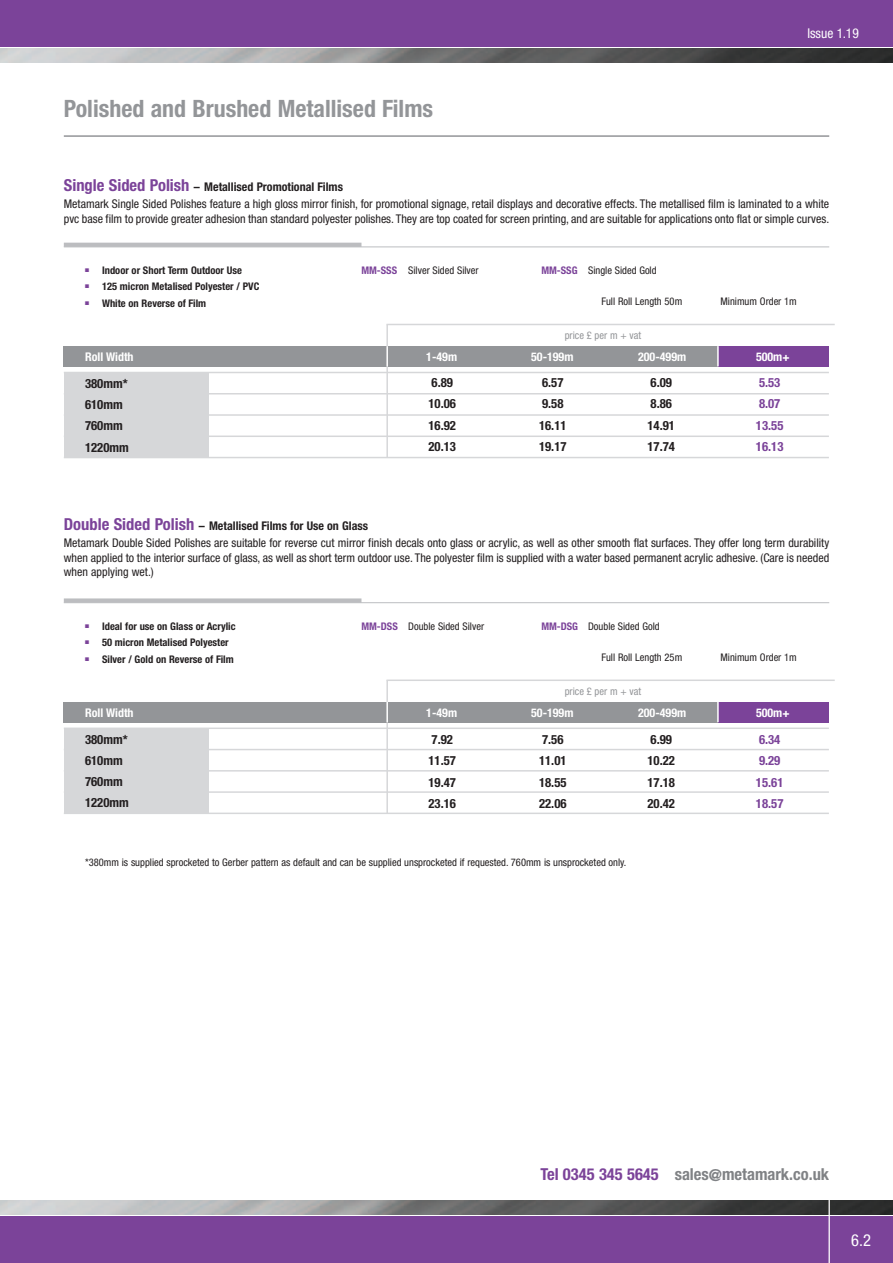
<style>
.page{position:relative;width:893px;height:1263px;background:#fff}
.page>*{position:absolute;margin:0;border:0;box-sizing:border-box;transform-origin:0 0}
.t1{font:700 condensed 24px "Helvetica Neue";color:#939598}
.t2{font:700 condensed 16.5px "Helvetica Neue";color:#808285}
.t3{font:condensed 16.5px "Helvetica Neue";color:#fff}
.t4{font:condensed 13.5px "Helvetica Neue";color:#fff}
.t5{font:700 condensed 12.75px/21.3px "Helvetica Neue";color:#231f20}
.t6{font:700 condensed 12.75px "Helvetica Neue";color:#7b4399}
.t7{font:condensed 12px/14.4px "Helvetica Neue";color:#231f20}
.t8{font:700 condensed 12px "Helvetica Neue";color:#231f20}
.t9{font:700 condensed 12px "Helvetica Neue";color:#fff}
.t10{font:condensed 10.5px "Helvetica Neue";color:#231f20}
.t11{font:700 condensed 10.5px "Helvetica Neue";color:#231f20}
.t12{font:condensed 10.5px "Helvetica Neue";color:#939598}
.s1{font-size:16.5px;color:#7b4399}
.s2{font-weight:700;color:#7b4399}
.s3{color:#7b4399}
</style>
<div class="page">
<hr style="left:64px;top:135px;width:765px;height:2px;background:#939598">
<hr style="left:64px;top:247px;width:765px;height:1px;background:#bcbdc0">
<hr style="left:64px;top:243px;width:297px;height:4px;background:#bcbdc0">
<div style="left:64px;top:372px;width:144px;height:85px;background:#d6d7d9"></div>
<hr style="left:64px;top:372px;width:765px;height:1px;background:#d6d7d9">
<hr style="left:64px;top:393px;width:765px;height:1px;background:#d6d7d9">
<hr style="left:64px;top:414px;width:765px;height:2px;background:#d6d7d9">
<hr style="left:64px;top:435px;width:765px;height:2px;background:#d6d7d9">
<hr style="left:64px;top:457px;width:765px;height:1px;background:#d6d7d9">
<hr style="left:386px;top:324px;width:2px;height:133px;background:#d6d7d9">
<div style="left:64px;top:346px;width:765px;height:21px;background:#939598"></div>
<div style="left:718px;top:346px;width:111px;height:21px;background:#7b4399"></div>
<hr style="left:386px;top:346px;width:2px;height:21px;background:#fff">
<hr style="left:386px;top:324px;width:449px;height:1px;background:#d6d7d9">
<hr style="left:717px;top:346px;width:2px;height:20px;background:#fff">
<hr style="left:64px;top:602px;width:765px;height:1px;background:#bcbdc0">
<div style="left:64px;top:598px;width:297px;height:5px;background:#bcbdc0"></div>
<div style="left:64px;top:728px;width:144px;height:85px;background:#d6d7d9"></div>
<hr style="left:64px;top:727px;width:765px;height:2px;background:#d6d7d9">
<hr style="left:64px;top:749px;width:765px;height:1px;background:#d6d7d9">
<hr style="left:64px;top:770px;width:765px;height:1px;background:#d6d7d9">
<hr style="left:64px;top:791px;width:765px;height:2px;background:#d6d7d9">
<hr style="left:64px;top:813px;width:765px;height:1px;background:#d6d7d9">
<hr style="left:386px;top:680px;width:2px;height:133px;background:#d6d7d9">
<div style="left:64px;top:702px;width:765px;height:20px;background:#939598"></div>
<div style="left:718px;top:702px;width:111px;height:20px;background:#7b4399"></div>
<hr style="left:386px;top:702px;width:2px;height:20px;background:#fff">
<hr style="left:386px;top:679px;width:449px;height:2px;background:#d6d7d9">
<hr style="left:717px;top:702px;width:2px;height:20px;background:#fff">
<div style="left:0;top:0;width:893px;height:47px;background:#7b4399"></div>
<img style="left:0;top:48px;width:893px;height:14px">
<div style="left:0;top:1216px;width:893px;height:47px;background:#7b4399"></div>
<img style="left:0;top:1201px;width:893px;height:14px">
<hr style="left:828px;top:1200px;width:2px;height:63px;background:#fff">
<h1 class="t1" style="left:64px;top:93px;width:371px">Polished and Brushed Metallised Films</h1>
<p class="t8" style="left:64px;top:180px;width:281px"><span class="s1">Single Sided Polish</span> – Metallised Promotional Films</p>
<p class="t4" style="left:807px;top:28px;width:53px">Issue 1.19</p>
<p class="t7" style="left:64px;top:198px;width:767px">Metamark Single Sided Polishes feature a high gloss mirror finish, for promotional signage, retail displays and decorative effects. The metallised film is laminated to a white pvc base film to provide greater adhesion than standard polyester polishes. They are top coated for screen printing, and are suitable for applications onto flat or simple curves.</p>
<p class="t11" style="left:85px;top:264px;width:158px"><sup>■</sup> Indoor or Short Term Outdoor Use</p>
<p class="t11" style="left:85px;top:280px;width:176px"><sup>■</sup> 125 micron Metalised Polyester / PVC</p>
<p class="t11" style="left:85px;top:297px;width:123px"><sup>■</sup> White on Reverse of Film</p>
<p class="t10" style="left:361px;top:266px;width:119px"><span class="s2">MM-SSS</span> Silver Sided Silver</p>
<p class="t10" style="left:541px;top:266px;width:117px"><span class="s2">MM-SSG</span> Single Sided Gold</p>
<p class="t10" style="left:601px;top:298px;width:82px">Full Roll Length 50m</p>
<p class="t10" style="left:720px;top:298px;width:78px">Minimum Order 1m</p>
<p class="t12" style="left:565px;top:332px;width:78px">price £ per m + vat</p>
<p class="t9" style="left:85px;top:349px;width:50px">Roll Width</p>
<p class="t9" style="left:426px;top:349px;width:32px">1-49m</p>
<p class="t9" style="left:531px;top:349px;width:44px">50-199m</p>
<p class="t9" style="left:638px;top:349px;width:50px">200-499m</p>
<p class="t9" style="left:756px;top:349px;width:35px">500m+</p>
<p class="t5" style="left:85px;top:372px;width:45px">380mm*<br>610mm<br>760mm<br>1220mm</p>
<p class="t8" style="left:64px;top:519px;width:306px"><span class="s1">Double Sided Polish</span> – Metallised Films for Use on Glass</p>
<p class="t5" style="left:432px;top:372px;width:23px">6.89</p>
<p class="t5" style="left:542px;top:372px;width:23px">6.57</p>
<p class="t5" style="left:651px;top:372px;width:23px">6.09</p>
<p class="t6" style="left:759px;top:375px;width:23px">5.53</p>
<p class="t5" style="left:428px;top:393px;width:29px">10.06</p>
<p class="t5" style="left:542px;top:393px;width:23px">9.58</p>
<p class="t5" style="left:651px;top:393px;width:23px">8.86</p>
<p class="t6" style="left:759px;top:396px;width:23px">8.07</p>
<p class="t5" style="left:428px;top:414px;width:29px">16.92</p>
<p class="t5" style="left:539px;top:414px;width:29px">16.11</p>
<p class="t5" style="left:647px;top:414px;width:29px">14.91</p>
<p class="t6" style="left:756px;top:417px;width:29px">13.55</p>
<p class="t5" style="left:428px;top:435px;width:29px">20.13</p>
<p class="t5" style="left:539px;top:435px;width:29px">19.17</p>
<p class="t5" style="left:647px;top:435px;width:29px">17.74</p>
<p class="t6" style="left:756px;top:439px;width:29px">16.13</p>
<p class="t7" style="left:64px;top:537px;width:767px;text-align:justify">Metamark Double Sided Polishes are suitable for reverse cut mirror finish decals onto glass or acrylic, as well as other smooth flat surfaces. They offer long term durability when applied to the interior surface of glass, as well as short term outdoor use. The polyester film is supplied with a water based permanent acrylic adhesive. (Care is needed when applying wet.)</p>
<p class="t11" style="left:85px;top:620px;width:152px"><sup>■</sup> Ideal for use on Glass or Acrylic</p>
<p class="t11" style="left:85px;top:636px;width:145px"><sup>■</sup> 50 micron Metalised Polyester</p>
<p class="t11" style="left:85px;top:653px;width:150px"><sup>■</sup> Silver / Gold on Reverse of Film</p>
<p class="t10" style="left:361px;top:622px;width:124px"><span class="s2">MM-DSS</span> Double Sided Silver</p>
<p class="t10" style="left:541px;top:622px;width:120px"><span class="s2">MM-DSG</span> Double Sided Gold</p>
<p class="t10" style="left:601px;top:653px;width:82px">Full Roll Length 25m</p>
<p class="t10" style="left:720px;top:653px;width:78px">Minimum Order 1m</p>
<p class="t12" style="left:565px;top:688px;width:78px">price £ per m + vat</p>
<p class="t9" style="left:85px;top:705px;width:50px">Roll Width</p>
<p class="t9" style="left:426px;top:705px;width:32px">1-49m</p>
<p class="t9" style="left:531px;top:705px;width:44px">50-199m</p>
<p class="t9" style="left:638px;top:705px;width:50px">200-499m</p>
<p class="t9" style="left:756px;top:705px;width:35px">500m+</p>
<p class="t5" style="left:85px;top:728px;width:45px">380mm*<br>610mm<br>760mm<br>1220mm</p>
<p class="t5" style="left:432px;top:729px;width:23px">7.92</p>
<p class="t5" style="left:542px;top:729px;width:23px">7.56</p>
<p class="t5" style="left:651px;top:729px;width:23px">6.99</p>
<p class="t6" style="left:759px;top:732px;width:23px">6.34</p>
<p class="t5" style="left:428px;top:750px;width:29px">11.57</p>
<p class="t5" style="left:539px;top:750px;width:29px">11.01</p>
<p class="t5" style="left:647px;top:750px;width:29px">10.22</p>
<p class="t6" style="left:759px;top:753px;width:23px">9.29</p>
<p class="t5" style="left:428px;top:771px;width:29px">19.47</p>
<p class="t5" style="left:539px;top:771px;width:29px">18.55</p>
<p class="t5" style="left:647px;top:771px;width:29px">17.18</p>
<p class="t6" style="left:756px;top:774px;width:29px">15.61</p>
<p class="t5" style="left:428px;top:793px;width:29px">23.16</p>
<p class="t5" style="left:539px;top:793px;width:29px">22.06</p>
<p class="t5" style="left:647px;top:793px;width:29px">20.42</p>
<p class="t6" style="left:756px;top:796px;width:29px">18.57</p>
<p class="t10" style="left:85px;top:859px;width:543px">*380mm is supplied sprocketed to Gerber pattern as default and can be supplied unsprocketed if requested. 760mm is unsprocketed only.</p>
<h2 class="t2" style="left:540px;top:1164px;width:290px"><span class="s3">Tel 0345 345 5645</span> sales@metamark.co.uk</h2>
<h2 class="t3" style="left:851px;top:1234px;width:21px">6.2</h2>
</div>
